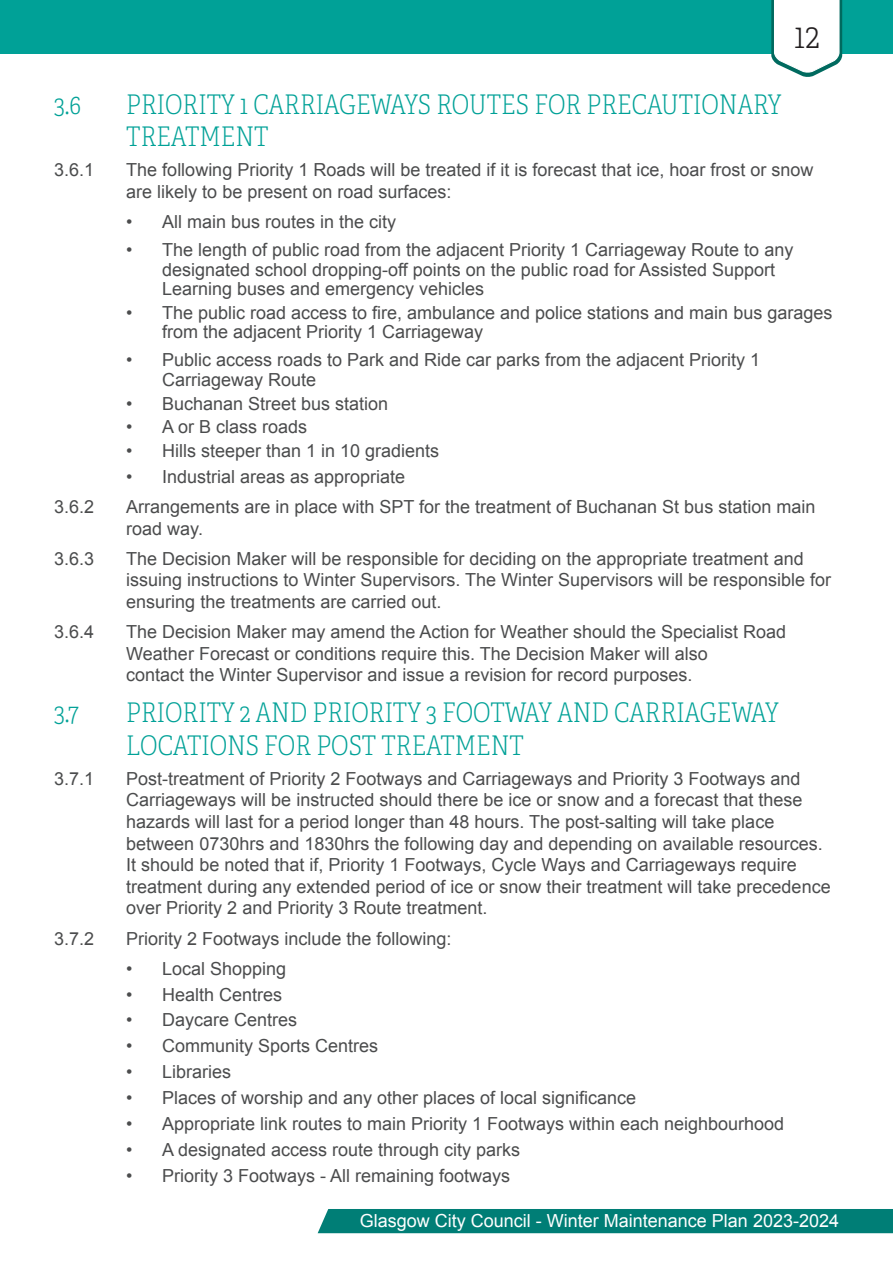
<style>
.page{position:relative;width:893px;height:1263px;background:#fff}
.page>*{position:absolute;margin:0;border:0;box-sizing:border-box;transform-origin:0 0}
.t1{font:100 36px "Adelle Condensed";color:#231f20}
.Sub_Headings{font:100 27px/32.4px "Adelle Condensed";color:#00a197}
.Bullets_main{font:18px/21.6px "Arial";color:#4b4c4d}
.t2{font:18px "Arial";color:#fff}
</style>
<div class="page">
<div style="left:0;top:0;width:893px;height:54px;background:#00a197"></div>
<svg style="left:771px;top:0;width:71px;height:77px"></svg>
<div style="left:318px;top:1209px;width:575px;height:24px;background:#007e76"></div>
<h1 class="t1" style="left:794px;top:14px;width:27px">12</h1>
<p class="Sub_Headings" style="left:54px;top:89px;width:29px">3.6</p>
<p class="Sub_Headings" style="left:126px;top:89px;width:657px">PRIORITY 1 CARRIAGEWAYS ROUTES FOR PRECAUTIONARY<br>TREATMENT</p>
<p class="Bullets_main" style="left:54px;top:160px;width:42px">3.6.1</p>
<p class="Bullets_main" style="left:126px;top:160px;width:689px">The following Priority 1 Roads will be treated if it is forecast that ice, hoar frost or snow are likely to be present on road surfaces:</p>
<p class="Bullets_main" style="left:126px;top:211px;width:271px">• All main bus routes in the city</p>
<p class="Bullets_main" style="left:162px;top:240px;width:633px;line-height:19.5px;text-indent:-36px">• The length of public road from the adjacent Priority 1 Carriageway Route to any designated school dropping-off points on the public road for Assisted Support<br>Learning buses and emergency vehicles</p>
<p class="Bullets_main" style="left:162px;top:303px;width:672px;line-height:19.5px;text-indent:-36px">• The public road access to fire, ambulance and police stations and main bus garages from the adjacent Priority 1 Carriageway</p>
<p class="Bullets_main" style="left:162px;top:351px;width:600px;line-height:19.5px;text-indent:-36px">• Public access roads to Park and Ride car parks from the adjacent Priority 1<br>Carriageway Route</p>
<p class="Bullets_main" style="left:126px;top:393px;width:263px">• Buchanan Street bus station</p>
<p class="Bullets_main" style="left:126px;top:416px;width:182px">• A or B class roads</p>
<p class="Bullets_main" style="left:126px;top:440px;width:314px">• Hills steeper than 1 in 10 gradients</p>
<p class="Bullets_main" style="left:126px;top:466px;width:280px">• Industrial areas as appropriate</p>
<p class="Bullets_main" style="left:54px;top:496px;width:42px">3.6.2</p>
<p class="Bullets_main" style="left:126px;top:496px;width:691px">Arrangements are in place with SPT for the treatment of Buchanan St bus station main road way.</p>
<p class="Bullets_main" style="left:54px;top:548px;width:42px">3.6.3</p>
<p class="Bullets_main" style="left:126px;top:548px;width:706px">The Decision Maker will be responsible for deciding on the appropriate treatment and issuing instructions to Winter Supervisors. The Winter Supervisors will be responsible for ensuring the treatments are carried out.</p>
<p class="Bullets_main" style="left:54px;top:621px;width:42px">3.6.4</p>
<p class="Bullets_main" style="left:126px;top:621px;width:661px">The Decision Maker may amend the Action for Weather should the Specialist Road<br>Weather Forecast or conditions require this. The Decision Maker will also<br>contact the Winter Supervisor and issue a revision for record purposes.</p>
<p class="Sub_Headings" style="left:54px;top:697px;width:26px">3.7</p>
<p class="Sub_Headings" style="left:126px;top:697px;width:654px">PRIORITY 2 AND PRIORITY 3 FOOTWAY AND CARRIAGEWAY<br>LOCATIONS FOR POST TREATMENT</p>
<p class="Bullets_main" style="left:54px;top:768px;width:42px">3.7.1</p>
<p class="Bullets_main" style="left:126px;top:768px;width:706px">Post-treatment of Priority 2 Footways and Carriageways and Priority 3 Footways and Carriageways will be instructed should there be ice or snow and a forecast that these hazards will last for a period longer than 48 hours. The post-salting will take place between 0730hrs and 1830hrs the following day and depending on available resources.<br>It should be noted that if, Priority 1 Footways, Cycle Ways and Carriageways require treatment during any extended period of ice or snow their treatment will take precedence over Priority 2 and Priority 3 Route treatment.</p>
<p class="Bullets_main" style="left:54px;top:927px;width:42px">3.7.2</p>
<p class="Bullets_main" style="left:126px;top:927px;width:327px">Priority 2 Footways include the following:</p>
<p class="Bullets_main" style="left:126px;top:958px;width:161px">• Local Shopping</p>
<p class="Bullets_main" style="left:126px;top:983px;width:157px">• Health Centres</p>
<p class="Bullets_main" style="left:126px;top:1009px;width:172px">• Daycare Centres</p>
<p class="Bullets_main" style="left:126px;top:1035px;width:253px">• Community Sports Centres</p>
<p class="Bullets_main" style="left:126px;top:1061px;width:106px">• Libraries</p>
<p class="Bullets_main" style="left:126px;top:1087px;width:511px">• Places of worship and any other places of local significance</p>
<p class="Bullets_main" style="left:126px;top:1113px;width:659px">• Appropriate link routes to main Priority 1 Footways within each neighbourhood</p>
<p class="Bullets_main" style="left:126px;top:1139px;width:395px">• A designated access route through city parks</p>
<p class="Bullets_main" style="left:126px;top:1164px;width:385px">• Priority 3 Footways - All remaining footways</p>
<p class="t2" style="left:360px;top:1209px;width:481px">Glasgow City Council - Winter Maintenance Plan 2023-2024</p>
</div>
